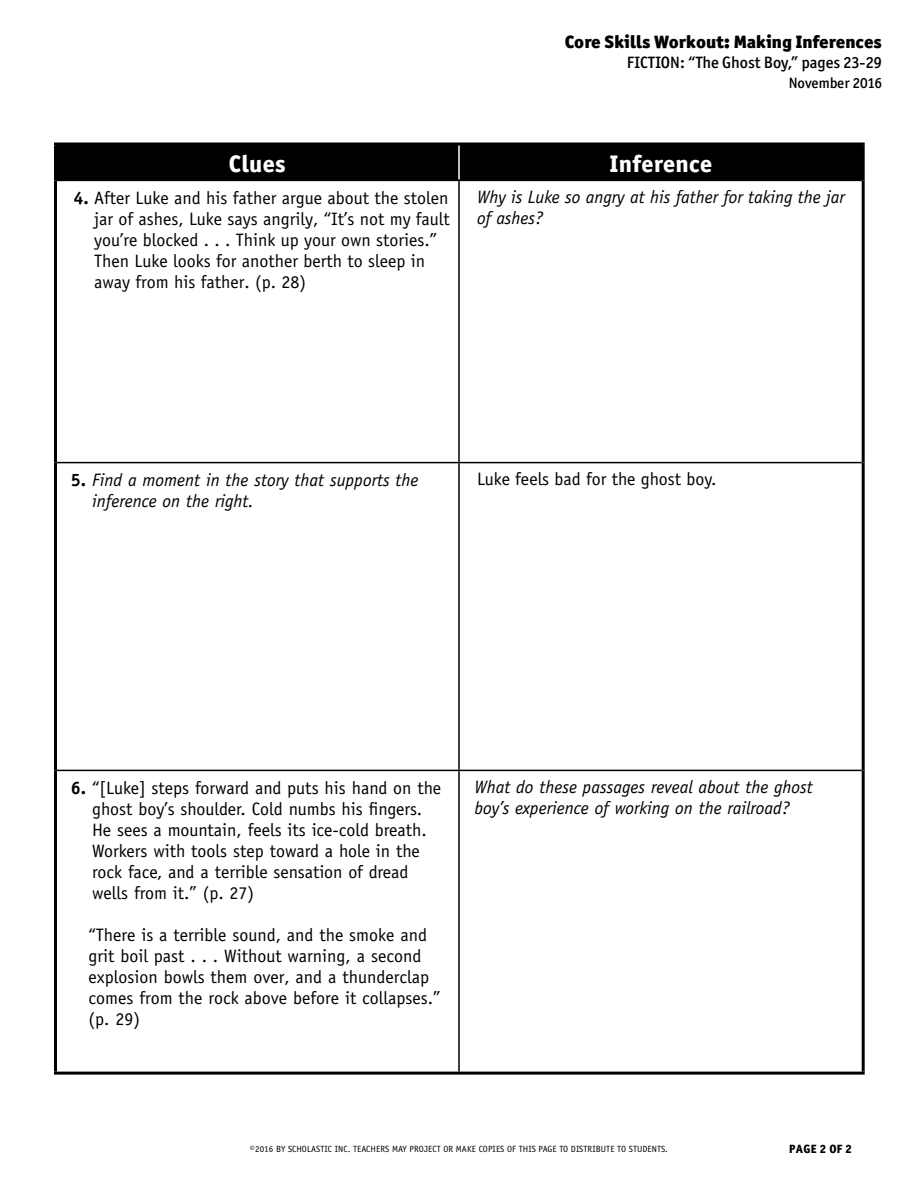
<style>
.page{position:relative;width:918px;height:1188px;background:#fff}
.page>*{position:absolute;margin:0;border:0;box-sizing:border-box;transform-origin:0 0}
.t1{font:800 24px "Officina San ITC";letter-spacing:.02em;color:#fff}
.t2{font:18px/21px "Officina Sans";color:#000}
.t3{font:italic 18px/21px "Officina Sans";color:#000}
.t4{font:900 18px "Officina San ITC";color:#000}
.t5{font:500 16.5px "Officina San ITC";color:#000}
.t6{font:500 15px "Officina San ITC";color:#000}
.t7{font:800 12px "Officina San ITC";letter-spacing:.03em;color:#000}
.t8{font:9px "Officina Sans";letter-spacing:.01em;color:#000}
.s1{font-weight:700}
.s2{font-weight:700;font-style:normal}
</style>
<div class="page">
<div style="left:57px;top:146px;width:805px;height:34px;background:#000"></div>
<svg style="left:54px;top:142px;width:405px;height:4px;background:#1f1f1f"></svg>
<hr style="left:54px;top:146px;width:3px;height:34px;background:#000">
<svg style="left:459px;top:142px;width:406px;height:4px;background:#202020"></svg>
<hr style="left:862px;top:146px;width:3px;height:34px;background:#000">
<hr style="left:458px;top:181px;width:2px;height:281px;background:#000">
<hr style="left:458px;top:463px;width:2px;height:307px;background:#000">
<hr style="left:458px;top:771px;width:2px;height:301px;background:#000">
<hr style="left:458px;top:146px;width:2px;height:34px;background:#fff">
<hr style="left:54px;top:180px;width:3px;height:283px;background:#000">
<hr style="left:862px;top:180px;width:3px;height:283px;background:#000">
<hr style="left:54px;top:463px;width:3px;height:307px;background:#000">
<hr style="left:862px;top:463px;width:3px;height:307px;background:#000">
<hr style="left:54px;top:770px;width:3px;height:302px;background:#000">
<hr style="left:862px;top:770px;width:3px;height:302px;background:#000">
<hr style="left:54px;top:1072px;width:405px;height:3px;background:#000">
<hr style="left:459px;top:1072px;width:406px;height:3px;background:#000">
<hr style="left:57px;top:180px;width:402px;height:1px;background:#000">
<hr style="left:459px;top:180px;width:403px;height:1px;background:#000">
<hr style="left:57px;top:462px;width:402px;height:1px;background:#000">
<hr style="left:459px;top:462px;width:403px;height:1px;background:#000">
<hr style="left:57px;top:770px;width:402px;height:1px;background:#000">
<hr style="left:459px;top:770px;width:403px;height:1px;background:#000">
<p class="t4" style="left:565px;top:30px;width:319px">Core Skills Workout: Making Inferences</p>
<p class="t5" style="left:627px;top:53px;width:257px">FICTION: “The Ghost Boy,” pages 23-29</p>
<p class="t6" style="left:789px;top:74px;width:95px">November 2016</p>
<h1 class="t1" style="left:229px;top:148px;width:59px">Clues</h1>
<h1 class="t1" style="left:610px;top:148px;width:104px">Inference</h1>
<p class="t2" style="left:94px;top:187px;width:357px;text-indent:-21px"><span class="s1">4.</span> After Luke and his father argue about the stolen jar of ashes, Luke says angrily, “It’s not my fault you’re blocked . . . Think up your own stories.” Then Luke looks for another berth to sleep in away from his father. (p. 28)</p>
<p class="t3" style="left:477px;top:186px;width:369px">Why is Luke so angry at his father for taking the jar of ashes?</p>
<p class="t3" style="left:92px;top:469px;width:328px;text-indent:-21px"><span class="s2">5.</span> Find a moment in the story that supports the inference on the right.</p>
<p class="t2" style="left:477px;top:469px;width:241px">Luke feels bad for the ghost boy.</p>
<p class="t2" style="left:92px;top:777px;width:351px;text-indent:-21px"><span class="s1">6.</span> “[Luke] steps forward and puts his hand on the ghost boy’s shoulder. Cold numbs his fingers.<br>He sees a mountain, feels its ice-cold breath.<br>Workers with tools step toward a hole in the rock face, and a terrible sensation of dread wells from it.” (p. 27)</p>
<p class="t2" style="left:89px;top:924px;width:354px">“There is a terrible sound, and the smoke and grit boil past . . . Without warning, a second explosion bowls them over, and a thunderclap comes from the rock above before it collapses.” (p. 29)</p>
<p class="t3" style="left:474px;top:776px;width:340px">What do these passages reveal about the ghost boy’s experience of working on the railroad?</p>
<p class="t8" style="left:250px;top:1144px;width:419px">©2016 BY SCHOLASTIC INC. TEACHERS MAY PROJECT OR MAKE COPIES OF THIS PAGE TO DISTRIBUTE TO STUDENTS.</p>
<p class="t7" style="left:789px;top:1141px;width:64px">PAGE 2 OF 2</p>
</div>
